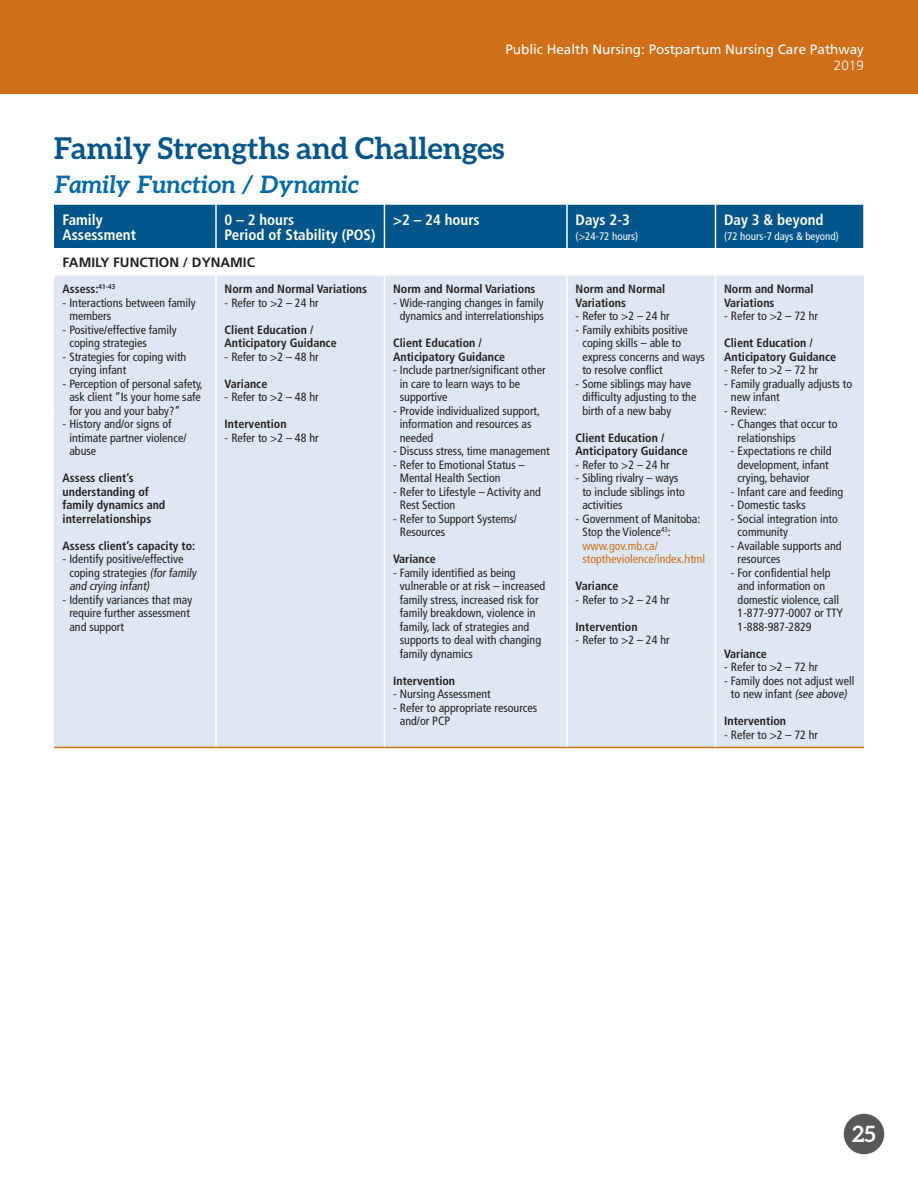
<style>
.page{position:relative;width:918px;height:1188px;background:#fff}
.page>*{position:absolute;margin:0;border:0;box-sizing:border-box;transform-origin:0 0}
.title_H1{font:700 30px "Aleo";color:#00568a}
.title_sub1_H2{font:italic 700 24px "Aleo";color:#006baa}
.t1{font:700 22.5px "Aleo";color:#fff}
.table_title_cond{font:700 condensed 15px/15px "Frutiger LT Std";color:#fff}
.t2{font:13.5px "Frutiger LT Std";color:#fff}
.table_txt{font:700 13.5px "Frutiger LT Std";color:#231f20}
.t3{font:300 13.5px "Frutiger LT Std";color:#fff}
.t4{font:condensed 12px/13.5px "Frutiger LT Std";color:#231f20}
.table_txt_cond_8_bol{font:700 condensed 12px/13.5px "Frutiger LT Std";color:#231f20}
.t5{font:condensed 12px/13.5px "Frutiger LT Std";color:#d06f18}
.table_title_cond-2{font:condensed 10.95px "Frutiger LT Std";color:#fff}
.s1{font-family:"Myriad Pro";font-stretch:normal}
.s2{font-family:"Myriad Pro";font-stretch:normal;color:#231f20}
.s3{color:#231f20}
</style>
<div class="page">
<div style="left:54px;top:205px;width:809px;height:43px;background:#00568a"></div>
<div style="left:54px;top:276px;width:810px;height:471px;background:#dee8f4"></div>
<hr style="left:384px;top:205px;width:1px;height:43px;background:#fff">
<hr style="left:715px;top:205px;width:1px;height:43px;background:#fff">
<hr style="left:215px;top:205px;width:2px;height:43px;background:#fff">
<hr style="left:54px;top:747px;width:162px;height:1px;background:#d06f18">
<hr style="left:216px;top:747px;width:168px;height:1px;background:#d06f18">
<hr style="left:384px;top:747px;width:183px;height:1px;background:#d06f18">
<hr style="left:567px;top:747px;width:149px;height:1px;background:#d06f18">
<hr style="left:716px;top:747px;width:148px;height:1px;background:#d06f18">
<hr style="left:215px;top:276px;width:2px;height:471px;background:#fff">
<hr style="left:384px;top:276px;width:1px;height:471px;background:#fff">
<hr style="left:566px;top:276px;width:2px;height:471px;background:#fff">
<hr style="left:715px;top:276px;width:1px;height:471px;background:#fff">
<hr style="left:566px;top:205px;width:2px;height:43px;background:#fff">
<div style="left:0;top:0;width:918px;height:94px;background:#d06f18"></div>
<div style="left:844px;top:1114px;width:40px;height:40px;background:#57585a;border-radius:50%"></div>
<p class="t2" style="left:505px;top:42px;width:360px">Public Health Nursing: Postpartum Nursing Care Pathway</p>
<p class="t3" style="left:834px;top:58px;width:32px">2019</p>
<h1 class="title_H1" style="left:54px;top:131px;width:452px">Family Strengths and Challenges</h1>
<h2 class="title_sub1_H2" style="left:54px;top:171px;width:307px">Family Function / Dynamic</h2>
<p class="table_title_cond" style="left:63px;top:212px;width:42px">Family</p>
<p class="table_title_cond" style="left:63px;top:227px;width:75px">Assessment</p>
<p class="table_title_cond" style="left:225px;top:212px;width:152px">0 – 2 hours<br>Period of Stability (POS)</p>
<p class="table_title_cond" style="left:393px;top:212px;width:88px">&gt;2 – 24 hours</p>
<p class="table_title_cond" style="left:576px;top:212px;width:56px">Days 2-3</p>
<p class="table_title_cond-2" style="left:576px;top:229px;width:64px">(&gt;24-72 hours)</p>
<p class="table_txt" style="left:63px;top:254px;width:194px">FAMILY FUNCTION / DYNAMIC</p>
<p class="table_txt_cond_8_bol" style="left:63px;top:282px;width:54px">Assess:<sup>41-43</sup></p>
<p class="t4" style="left:69px;top:296px;width:128px;text-indent:-7px"><span class="s1">-</span> Interactions between family members</p>
<p class="t4" style="left:69px;top:323px;width:109px;text-indent:-7px"><span class="s1">-</span> Positive/effective family coping strategies</p>
<p class="t4" style="left:69px;top:350px;width:119px;text-indent:-7px"><span class="s1">-</span> Strategies for coping with crying infant</p>
<p class="t4" style="left:69px;top:377px;width:135px;text-indent:-7px"><span class="s1">-</span> Perception of personal safety, ask client “Is your home safe for you and your baby?”</p>
<p class="t4" style="left:69px;top:418px;width:119px;text-indent:-7px"><span class="s1">-</span> History and/or signs of intimate partner violence/ abuse</p>
<p class="table_txt_cond_8_bol" style="left:63px;top:471px;width:104px">Assess client’s understanding of family dynamics and interrelationships</p>
<p class="table_txt_cond_8_bol" style="left:63px;top:539px;width:134px">Assess client’s capacity to:</p>
<p class="t4" style="left:69px;top:553px;width:129px;text-indent:-7px"><span class="s1">-</span> Identify positive/effective coping strategies (for family and crying infant)</p>
<p class="t4" style="left:69px;top:593px;width:124px;text-indent:-7px"><span class="s1">-</span> Identify variances that may require further assessment and support</p>
<p class="table_txt_cond_8_bol" style="left:225px;top:282px;width:144px">Norm and Normal Variations</p>
<p class="t4" style="left:225px;top:296px;width:96px"><span class="s1">-</span> Refer to &gt;2 – 24 hr</p>
<p class="table_txt_cond_8_bol" style="left:225px;top:323px;width:114px">Client Education /<br>Anticipatory Guidance</p>
<p class="t4" style="left:225px;top:350px;width:96px"><span class="s1">-</span> Refer to &gt;2 – 48 hr</p>
<p class="table_txt_cond_8_bol" style="left:225px;top:377px;width:44px">Variance</p>
<p class="t4" style="left:225px;top:391px;width:96px"><span class="s1">-</span> Refer to &gt;2 – 48 hr</p>
<p class="table_txt_cond_8_bol" style="left:225px;top:417px;width:64px">Intervention</p>
<p class="t4" style="left:225px;top:431px;width:96px"><span class="s1">-</span> Refer to &gt;2 – 48 hr</p>
<p class="table_txt_cond_8_bol" style="left:393px;top:282px;width:144px">Norm and Normal Variations</p>
<p class="t4" style="left:393px;top:296px;width:152px;text-align:center"><span class="s1">-</span> Wide-ranging changes in family dynamics and interrelationships</p>
<p class="table_txt_cond_8_bol" style="left:393px;top:336px;width:114px">Client Education /<br>Anticipatory Guidance</p>
<p class="t4" style="left:400px;top:364px;width:147px;text-indent:-7px"><span class="s1">-</span> Include partner/significant other in care to learn ways to be supportive</p>
<p class="t4" style="left:400px;top:404px;width:142px;text-indent:-7px"><span class="s1">-</span> Provide individualized support, information and resources as needed</p>
<p class="t4" style="left:393px;top:445px;width:158px"><span class="s1">-</span> Discuss stress, time management</p>
<p class="t4" style="left:400px;top:458px;width:126px;text-indent:-7px"><span class="s1">-</span> Refer to Emotional Status –<br>Mental Health Section</p>
<p class="t4" style="left:400px;top:485px;width:143px;text-indent:-7px"><span class="s1">-</span> Refer to Lifestyle – Activity and<br>Rest Section</p>
<p class="t4" style="left:400px;top:512px;width:119px;text-indent:-7px"><span class="s1">-</span> Refer to Support Systems/<br>Resources</p>
<p class="table_txt_cond_8_bol" style="left:393px;top:552px;width:44px">Variance</p>
<p class="t4" style="left:400px;top:566px;width:147px;text-indent:-7px"><span class="s1">-</span> Family identified as being vulnerable or at risk – increased family stress, increased risk for family breakdown, violence in family, lack of strategies and supports to deal with changing family dynamics</p>
<p class="table_txt_cond_8_bol" style="left:393px;top:674px;width:64px">Intervention</p>
<p class="t4" style="left:393px;top:688px;width:99px"><span class="s1">-</span> Nursing Assessment</p>
<p class="t4" style="left:400px;top:701px;width:139px;text-indent:-7px"><span class="s1">-</span> Refer to appropriate resources and/or PCP</p>
<p class="table_txt_cond_8_bol" style="left:576px;top:282px;width:91px">Norm and Normal<br>Variations</p>
<p class="t4" style="left:576px;top:310px;width:96px"><span class="s1">-</span> Refer to &gt;2 – 24 hr</p>
<p class="t4" style="left:582px;top:323px;width:124px;text-indent:-7px"><span class="s1">-</span> Family exhibits positive coping skills – able to express concerns and ways to resolve conflict</p>
<p class="t4" style="left:582px;top:377px;width:115px;text-indent:-7px"><span class="s1">-</span> Some siblings may have difficulty adjusting to the birth of a new baby</p>
<p class="table_txt_cond_8_bol" style="left:576px;top:431px;width:114px">Client Education /<br>Anticipatory Guidance</p>
<p class="t4" style="left:576px;top:458px;width:96px"><span class="s1">-</span> Refer to &gt;2 – 24 hr</p>
<p class="t4" style="left:582px;top:472px;width:104px;text-indent:-7px"><span class="s1">-</span> Sibling rivalry – ways to include siblings into activities</p>
<p class="t5" style="left:582px;top:512px;width:124px;text-indent:-7px"><span class="s2">-</span> <span class="s3">Government of Manitoba:<br>Stop the Violence</span><sup>43</sup><span class="s3">: </span>www.gov.mb.ca/ stoptheviolence/index.html</p>
<p class="table_txt_cond_8_bol" style="left:576px;top:579px;width:44px">Variance</p>
<p class="t4" style="left:576px;top:593px;width:96px"><span class="s1">-</span> Refer to &gt;2 – 24 hr</p>
<p class="table_txt_cond_8_bol" style="left:576px;top:620px;width:64px">Intervention</p>
<p class="t4" style="left:576px;top:634px;width:96px"><span class="s1">-</span> Refer to &gt;2 – 24 hr</p>
<p class="table_title_cond" style="left:724px;top:212px;width:101px">Day 3 &amp; beyond</p>
<p class="table_title_cond-2" style="left:724px;top:229px;width:116px">(72 hours-7 days &amp; beyond)</p>
<p class="table_txt_cond_8_bol" style="left:724px;top:282px;width:91px">Norm and Normal<br>Variations</p>
<p class="t4" style="left:724px;top:310px;width:96px"><span class="s1">-</span> Refer to &gt;2 – 72 hr</p>
<p class="table_txt_cond_8_bol" style="left:724px;top:336px;width:114px">Client Education /<br>Anticipatory Guidance</p>
<p class="t4" style="left:724px;top:364px;width:96px"><span class="s1">-</span> Refer to &gt;2 – 72 hr</p>
<p class="t4" style="left:731px;top:377px;width:123px;text-indent:-7px"><span class="s1">-</span> Family gradually adjusts to new infant</p>
<p class="t4" style="left:724px;top:404px;width:44px"><span class="s1">-</span> Review:</p>
<p class="t4" style="left:738px;top:418px;width:101px;text-indent:-7px"><span class="s1">-</span> Changes that occur to relationships</p>
<p class="t4" style="left:738px;top:445px;width:95px;text-indent:-7px"><span class="s1">-</span> Expectations re child development, infant crying, behavior</p>
<p class="t4" style="left:731px;top:485px;width:114px"><span class="s1">-</span> Infant care and feeding</p>
<p class="t4" style="left:731px;top:499px;width:76px"><span class="s1">-</span> Domestic tasks</p>
<p class="t4" style="left:738px;top:512px;width:102px;text-indent:-7px"><span class="s1">-</span> Social integration into community</p>
<p class="t4" style="left:738px;top:539px;width:105px;text-indent:-7px"><span class="s1">-</span> Available supports and resources</p>
<p class="t4" style="left:738px;top:566px;width:107px;text-indent:-7px"><span class="s1">-</span> For confidential help and information on domestic violence, call<br>1-877-977-0007 or TTY<br>1-888-987-2829</p>
<p class="table_txt_cond_8_bol" style="left:724px;top:647px;width:44px">Variance</p>
<p class="t4" style="left:724px;top:661px;width:96px"><span class="s1">-</span> Refer to &gt;2 – 72 hr</p>
<p class="t4" style="left:724px;top:674px;width:132px;text-align:center"><span class="s1">-</span> Family does not adjust well to new infant (see above)</p>
<p class="table_txt_cond_8_bol" style="left:724px;top:714px;width:64px">Intervention</p>
<p class="t4" style="left:724px;top:728px;width:96px"><span class="s1">-</span> Refer to &gt;2 – 72 hr</p>
<h3 class="t1" style="left:852px;top:1120px;width:25px">25</h3>
</div>
